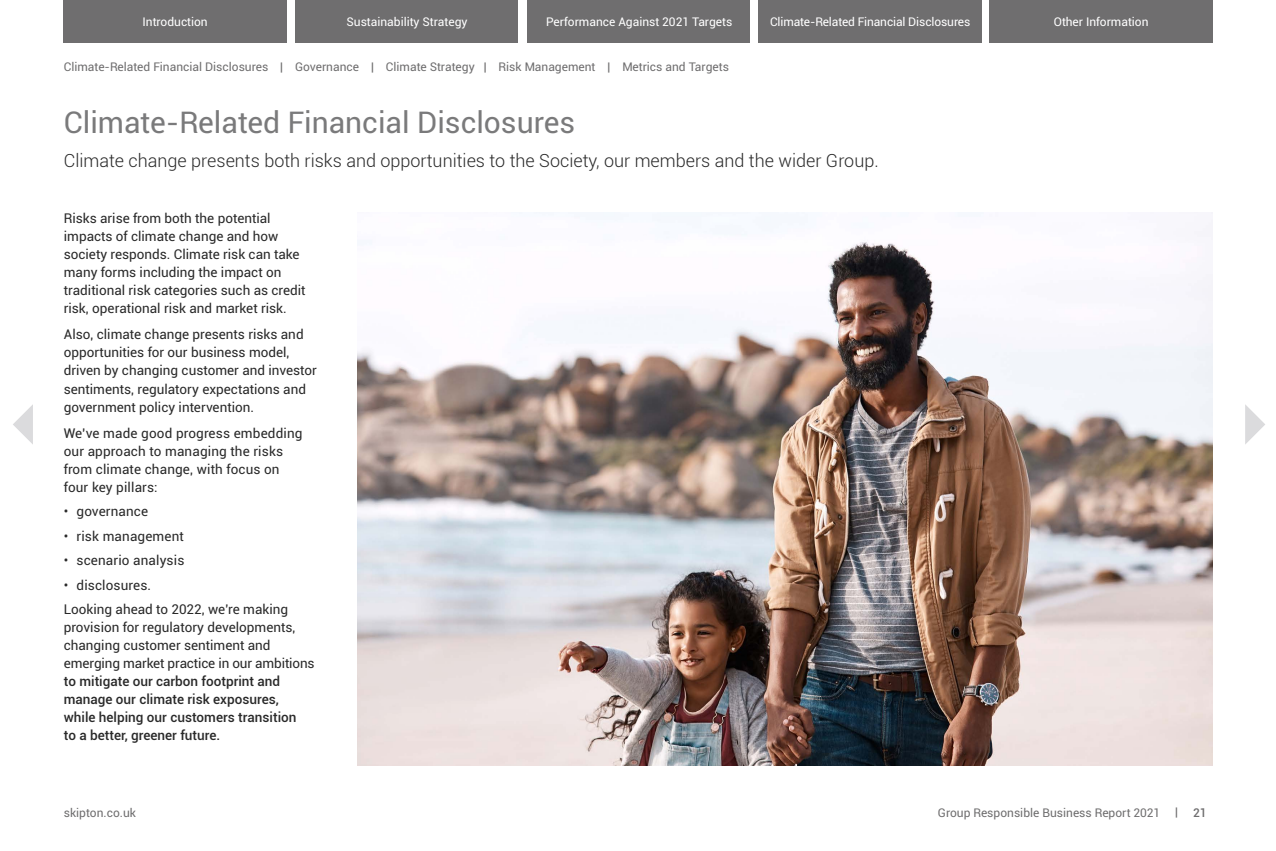
<style>
.page{position:relative;width:1276px;height:851px;background:#fff}
.page>*{position:absolute;margin:0;border:0;box-sizing:border-box;transform-origin:0 0}
.t1{font:30px "Roboto";color:#7a7a7b}
.t2{font:300 18px "Roboto";color:#292929}
.t3{font:13.5px/18px "Roboto";color:#292929}
.t4{font:500 13.5px/18px "Roboto";color:#292929}
.t5{font:12px "Roboto";color:#6f6e6f}
.t6{font:12px "Roboto";color:#fff}
.s1{font-weight:500}
</style>
<div class="page">
<div style="left:64px;top:0;width:223px;height:43px;background:#6f6e6f"></div>
<div style="left:527px;top:0;width:222px;height:43px;background:#6f6e6f"></div>
<div style="left:295px;top:0;width:223px;height:43px;background:#6f6e6f"></div>
<div style="left:758px;top:0;width:223px;height:43px;background:#6f6e6f"></div>
<div style="left:989px;top:0;width:223px;height:43px;background:#6f6e6f"></div>
<img style="left:357px;top:213px;width:855px;height:552px">
<svg style="left:13px;top:404px;width:20px;height:40px"></svg>
<svg style="left:1245px;top:404px;width:20px;height:40px"></svg>
<p class="t6" style="left:143px;top:13px;width:67px">Introduction</p>
<p class="t6" style="left:346px;top:13px;width:122px">Sustainability Strategy</p>
<p class="t6" style="left:546px;top:13px;width:188px">Performance Against 2021 Targets</p>
<p class="t6" style="left:770px;top:13px;width:202px">Climate-Related Financial Disclosures</p>
<p class="t6" style="left:1053px;top:13px;width:96px">Other Information</p>
<p class="t5" style="left:64px;top:58px;width:666px">Climate-Related Financial Disclosures | Governance | Climate Strategy | Risk Management | Metrics and Targets</p>
<p class="t1" style="left:64px;top:101px;width:513px">Climate-Related Financial Disclosures</p>
<p class="t2" style="left:64px;top:148px;width:816px">Climate change presents both risks and opportunities to the Society, our members and the wider Group.</p>
<p class="t3" style="left:64px;top:208px;width:243px">Risks arise from both the potential impacts of climate change and how society responds. Climate risk can take many forms including the impact on traditional risk categories such as credit risk, operational risk and market risk.</p>
<p class="t3" style="left:64px;top:325px;width:255px">Also, climate change presents risks and opportunities for our business model, driven by changing customer and investor sentiments, regulatory expectations and government policy intervention.</p>
<p class="t3" style="left:64px;top:423px;width:240px">We’ve made good progress embedding our approach to managing the risks from climate change, with focus on four key pillars:</p>
<p class="t3" style="left:64px;top:502px;width:86px">• governance</p>
<p class="t3" style="left:64px;top:526px;width:122px">• risk management</p>
<p class="t3" style="left:64px;top:551px;width:122px">• scenario analysis</p>
<p class="t3" style="left:64px;top:575px;width:89px">• disclosures.</p>
<p class="t3" style="left:64px;top:599px;width:252px">Looking ahead to 2022, we're making provision for regulatory developments, changing customer sentiment and emerging market practice in our ambitions</p>
<p class="t4" style="left:64px;top:671px;width:234px">to mitigate our carbon footprint and manage our climate risk exposures, while helping our customers transition to a better, greener future.</p>
<p class="t5" style="left:64px;top:804px;width:74px">skipton.co.uk</p>
<p class="t5" style="left:938px;top:804px;width:270px">Group Responsible Business Report 2021 | <span class="s1">21</span></p>
</div>
